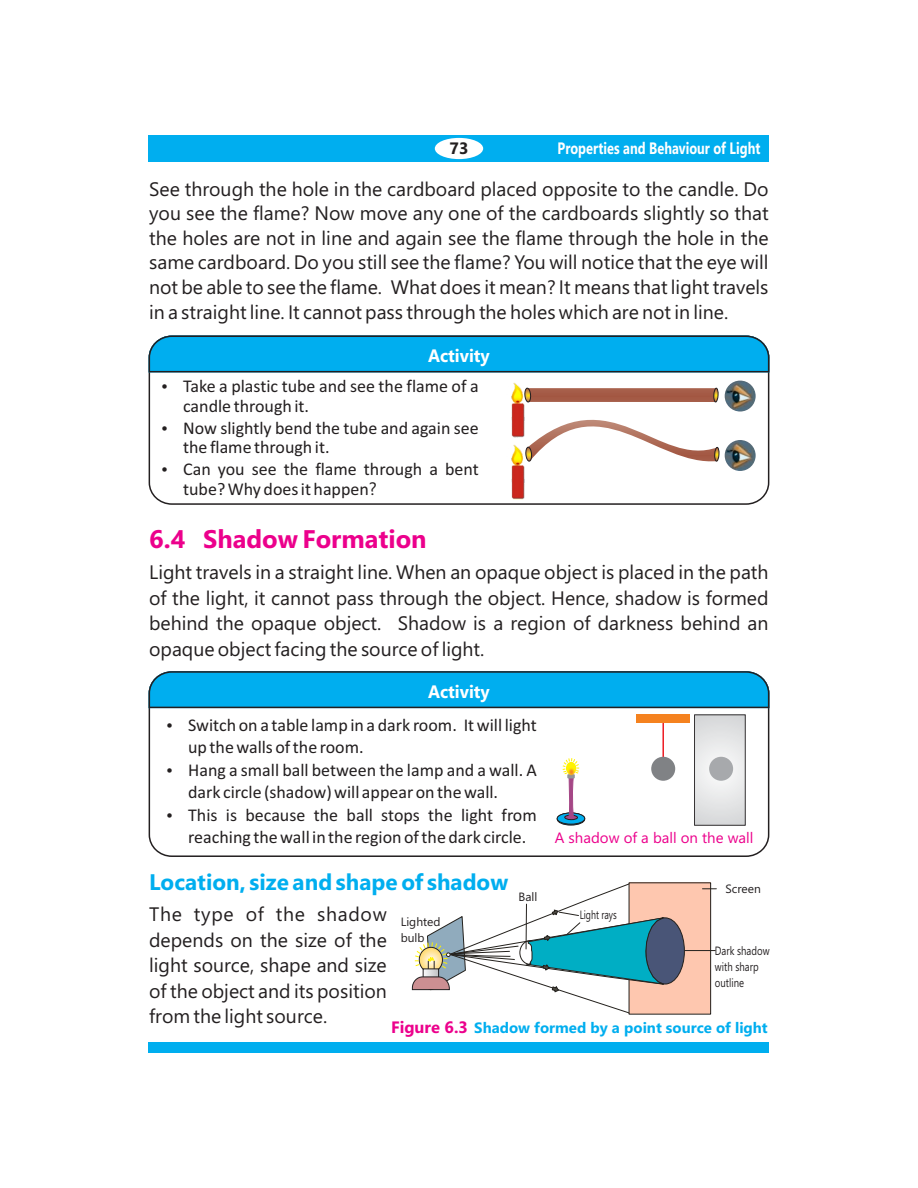
<style>
.page{position:relative;width:918px;height:1188px;background:#fff}
.page>*{position:absolute;margin:0;border:0;box-sizing:border-box;transform-origin:0 0}
.t1{font:700 25.5px "Segoe UI";color:#ec008c}
.t2{font:700 22.5px "Segoe UI";color:#00aeef}
.t3{font:19.5px/25.5px "Segoe UI";color:#231f20;text-align:justify}
.t4{font:18px/22.5px "Calibri";color:#231f20}
.t5{font:700 18px "Segoe UI";color:#fff;scale:.95 1}
.t6{font:700 16.5px "Segoe UI";color:#fff;scale:.77 1}
.t7{font:700 16.5px "Segoe UI";color:#231f20}
.t8{font:700 15px "Segoe UI";color:#00aeef}
.t9{font:15px "Segoe UI";color:#ec008c}
.t10{font:12px/15.9px "Segoe UI";color:#231f20;scale:.8 1}
.t11{font:12px/15.9px "Segoe UI";color:#231f20}
.t12{font:12px "Segoe UI";color:#231f20;scale:.73 1}
.s1{font-family:"Segoe UI"}
.s2{font-size:16.5px;color:#ec008c}
</style>
<div class="page">
<div style="left:148px;top:135px;width:622px;height:27px;background:#00aeef"></div>
<div style="left:435px;top:138px;width:48px;height:21px;background:#fff;border-radius:50%"></div>
<div style="left:148px;top:1042px;width:622px;height:11px;background:#00aeef"></div>
<svg style="left:149px;top:472px;width:620px;height:33px"></svg>
<img style="left:503px;top:472px;width:30px;height:27px">
<svg style="left:149px;top:708px;width:620px;height:149px"></svg>
<svg style="left:149px;top:671px;width:620px;height:37px;background:#05a2dd"></svg>
<svg style="left:696px;top:717px;width:47px;height:106px"></svg>
<div style="left:694px;top:715px;width:51px;height:110px;border:1px solid #373435"></div>
<hr style="left:662px;top:719px;width:2px;height:43px;background:#ed1c24">
<div style="left:651px;top:757px;width:24px;height:24px;background:#808285;border-radius:50%"></div>
<div style="left:636px;top:715px;width:54px;height:8px;background:#f5821f"></div>
<div style="left:709px;top:757px;width:24px;height:24px;background:#a7a9ac;border-radius:50%"></div>
<div style="left:557px;top:813px;width:28px;height:12px;background:#202a31;border:1px solid #231f20;border-radius:50%"></div>
<svg style="left:557px;top:813px;width:28px;height:11px"></svg>
<svg style="left:562px;top:758px;width:17px;height:61px"></svg>
<div style="left:629px;top:883px;width:82px;height:131px;background:#fec7af"></div>
<div style="left:629px;top:883px;width:82px;height:131px;border:1px solid #24211d"></div>
<div style="left:646px;top:918px;width:38px;height:66px;background:#495577;border-radius:50%"></div>
<div style="left:646px;top:918px;width:39px;height:66px;border:1px solid #24211d;border-radius:50%"></div>
<svg style="left:685px;top:950px;width:31px;height:1px"></svg>
<svg style="left:702px;top:888px;width:15px;height:1px"></svg>
<svg style="left:412px;top:883px;width:254px;height:130px"></svg>
<svg style="left:149px;top:336px;width:620px;height:136px"></svg>
<svg style="left:167px;top:723px;width:5px;height:4px"></svg>
<svg style="left:167px;top:768px;width:5px;height:4px"></svg>
<svg style="left:167px;top:813px;width:5px;height:4px"></svg>
<p class="t7" style="left:450px;top:142px;width:20px">73</p>
<p class="t6" style="left:558px;top:142px;width:265px">Properties and Behaviour of Light</p>
<p class="t3" style="left:149px;top:178px;width:621px;line-height:24.6px">See through the hole in the cardboard placed opposite to the candle. Do you see the flame? Now move any one of the cardboards slightly so that the holes are not in line and again see the flame through the hole in the same cardboard. Do you still see the flame? You will notice that the eye will not be able to see the flame. What does it mean? It means that light travels in a straight line. It cannot pass through the holes which are not in line.</p>
<p class="t5" style="left:428px;top:349px;width:67px">Activity</p>
<p class="t4" style="left:183px;top:378px;width:297px;line-height:19.5px">Take a plastic tube and see the flame of a candle through it.</p>
<p class="t4" style="left:183px;top:419px;width:297px;line-height:19.5px">Now slightly bend the tube and again see the flame through it.</p>
<p class="t4" style="left:183px;top:461px;width:297px;line-height:19.5px">Can you see the flame through a bent tube? Why does it happen<span class="s1">?</span></p>
<h1 class="t1" style="left:149px;top:529px;width:279px">6.4 Shadow Formation</h1>
<p class="t3" style="left:149px;top:561px;width:621px">Light travels in a straight line. When an opaque object is placed in the path of the light, it cannot pass through the object. Hence, shadow is formed behind the opaque object. Shadow is a region of darkness behind an opaque object facing the source of light.</p>
<p class="t5" style="left:428px;top:684px;width:67px">Activity</p>
<p class="t4" style="left:188px;top:715px;width:350px">Switch on a table lamp in a dark room. It will light up the walls of the room.<br>Hang a small ball between the lamp and a wall. A dark circle (shadow) will appear on the wall.<br>This is because the ball stops the light from reaching the wall in the region of the dark circle.</p>
<p class="t9" style="left:555px;top:832px;width:200px">A shadow of a ball on the wall</p>
<p class="t2" style="left:149px;top:873px;width:361px">Location, size and shape of shadow</p>
<p class="t3" style="left:149px;top:903px;width:239px">The type of the shadow depends on the size of the light source, shape and size of the object and its position from the light source.</p>
<p class="t11" style="left:726px;top:881px;width:37px">Screen</p>
<p class="t11" style="left:519px;top:890px;width:20px">Ball</p>
<p class="t12" style="left:580px;top:911px;width:53px">Light rays</p>
<p class="t11" style="left:401px;top:915px;width:41px">Lighted bulb</p>
<p class="t10" style="left:715px;top:944px;width:70px">Dark shadow with sharp outline</p>
<p class="t8" style="left:391px;top:1022px;width:378px"><span class="s2">Figure 6.3</span> Shadow formed by a point source of light</p>
</div>
